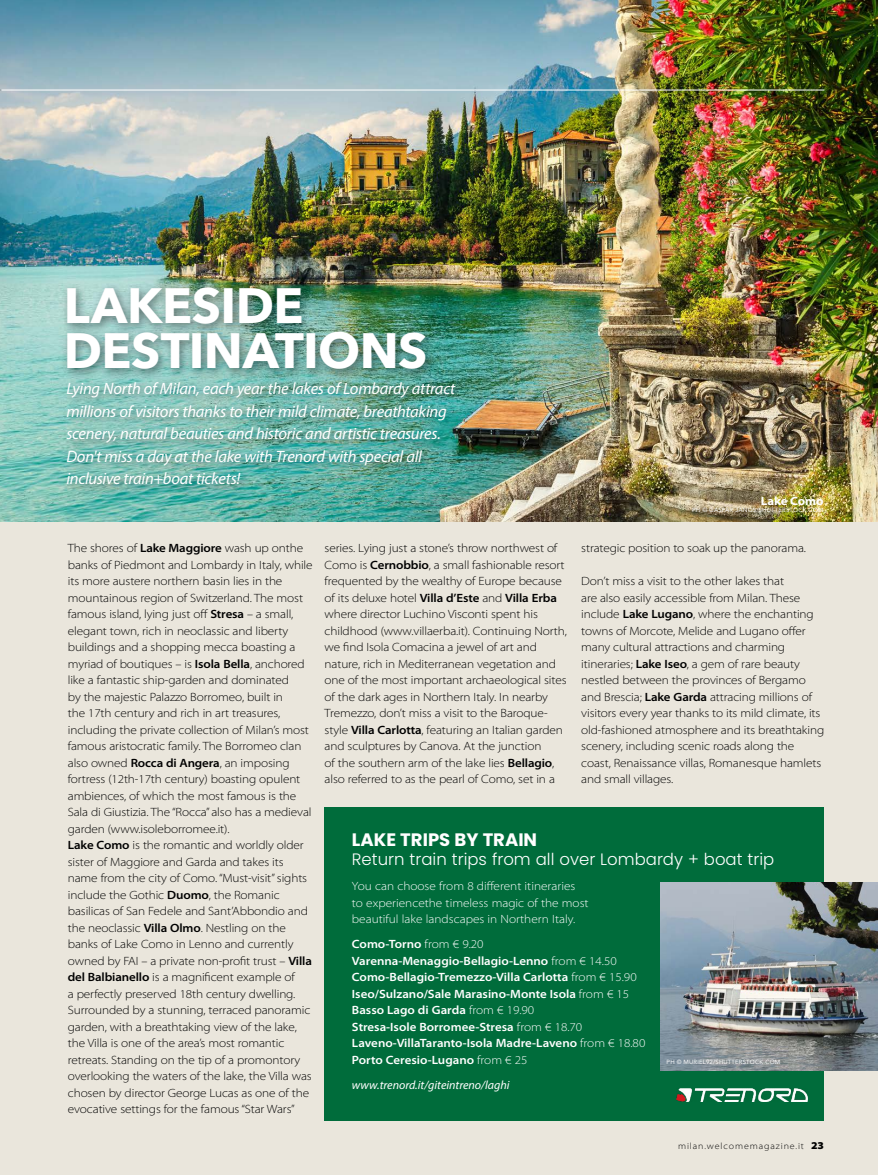
<style>
.page{position:relative;width:878px;height:1175px;background:#fff}
.page>*{position:absolute;margin:0;border:0;box-sizing:border-box;transform-origin:0 0}
.t1{font:700 49.5px/45px "Avenir Next";letter-spacing:-.01em;color:#fff}
.t2{font:700 18px "Poppins";color:#fff}
.t3{font:italic 16.5px/22.5px "Myriad Pro";letter-spacing:-.015em;color:#fff}
.t4{font:300 16.5px "Poppins";color:#fff}
.t5{font:300 semi-expanded 12px/16.5px "Myriad Pro";letter-spacing:-.01em;color:#000}
.t6{font:600 semi-expanded 12px/16.5px "Myriad Pro";color:#fff}
.t7{font:300 semi-expanded 12px/16.5px "Myriad Pro";color:#fff}
.t8{font:italic 12px "Myriad Pro";color:#fff}
.t9{font:700 semi-expanded 12px "Myriad Pro";letter-spacing:-.01em;color:#fff}
.t10{font:300 semi-expanded 9px "Myriad Pro";letter-spacing:.1em;color:#000}
.t11{font:6px "Avenir LT Std";letter-spacing:.03em;color:#fff}
.s1{font-weight:600}
.s2{font-weight:300}
.s3{font-weight:900;font-size:10.5px}
</style>
<div class="page">
<div style="left:0;top:0;width:878px;height:1174px;background:#eae6dc"></div>
<img style="left:0;top:0;width:878px;height:521px">
<hr style="left:2px;top:90px;width:822px;height:1px;background:#fff">
<div style="left:61px;top:377px;width:405px;height:119px;background:#000;opacity:.45"></div>
<div style="left:61px;top:282px;width:376px;height:99px;background:#000;opacity:.45"></div>
<div style="left:324px;top:807px;width:499px;height:314px;background:#006c3b"></div>
<img style="left:676px;top:1089px;width:131px;height:12px">
<img style="left:660px;top:883px;width:218px;height:187px">
<h1 class="t1" style="left:64px;top:283px;width:365px">LAKESIDE<br>DESTINATIONS</h1>
<p class="t3" style="left:66px;top:377px;width:390px">Lying North of Milan, each year the lakes of Lombardy attract millions of visitors thanks to their mild climate, breathtaking scenery, natural beauties and historic and artistic treasures.<br>Don't miss a day at the lake with Trenord with special all inclusive train+boat tickets!</p>
<p class="t9" style="left:761px;top:494px;width:64px">Lake Como</p>
<p class="t11" style="left:692px;top:506px;width:133px">PH © GASPAR JANOS/SHUTTERSTOCK.COM</p>
<p class="t5" style="left:68px;top:540px;width:246px">The shores of <span class="s1">Lake Maggiore</span> wash up onthe banks of Piedmont and Lombardy in Italy, while its more austere northern basin lies in the mountainous region of Switzerland. The most famous island, lying just off <span class="s1">Stresa</span> – a small, elegant town, rich in neoclassic and liberty buildings and a shopping mecca boasting a myriad of boutiques – is <span class="s1">Isola Bella</span>, anchored like a fantastic ship-garden and dominated<br>by the majestic Palazzo Borromeo, built in<br>the 17th century and rich in art treasures, including the private collection of Milan’s most famous aristocratic family. The Borromeo clan also owned <span class="s1">Rocca di Angera</span>, an imposing fortress (12th-17th century) boasting opulent ambiences, of which the most famous is the Sala di Giustizia. The “Rocca” also has a medieval garden (www.isoleborromee.it).<br><span class="s1">Lake Como</span> is the romantic and worldly older sister of Maggiore and Garda and takes its name from the city of Como. “Must-visit” sights include the Gothic <span class="s1">Duomo</span>, the Romanic basilicas of San Fedele and Sant’Abbondio and the neoclassic <span class="s1">Villa Olmo</span>. Nestling on the banks of Lake Como in Lenno and currently owned by FAI – a private non-profit trust – <span class="s1">Villa del Balbianello</span> is a magnificent example of<br>a perfectly preserved 18th century dwelling.<br>Surrounded by a stunning, terraced panoramic garden, with a breathtaking view of the lake, the Villa is one of the area’s most romantic retreats. Standing on the tip of a promontory overlooking the waters of the lake, the Villa was chosen by director George Lucas as one of the evocative settings for the famous “Star Wars”</p>
<p class="t5" style="left:324px;top:540px;width:244px">series. Lying just a stone’s throw northwest of Como is <span class="s1">Cernobbio</span>, a small fashionable resort frequented by the wealthy of Europe because of its deluxe hotel <span class="s1">Villa d’Este</span> and <span class="s1">Villa Erba </span>where director Luchino Visconti spent his childhood (www.villaerba.it). Continuing North, we find Isola Comacina a jewel of art and nature, rich in Mediterranean vegetation and one of the most important archaeological sites of the dark ages in Northern Italy. In nearby Tremezzo, don’t miss a visit to the Baroque&shy;style <span class="s1">Villa Carlotta</span>, featuring an Italian garden and sculptures by Canova. At the junction<br>of the southern arm of the lake lies <span class="s1">Bellagio</span>, also referred to as the pearl of Como, set in a</p>
<p class="t5" style="left:581px;top:540px;width:226px">strategic position to soak up the panorama.</p>
<p class="t5" style="left:581px;top:573px;width:245px">Don’t miss a visit to the other lakes that<br>are also easily accessible from Milan. These include <span class="s1">Lake Lugano</span>, where the enchanting towns of Morcote, Melide and Lugano offer many cultural attractions and charming itineraries; <span class="s1">Lake Iseo</span>, a gem of rare beauty nestled between the provinces of Bergamo and Brescia; <span class="s1">Lake Garda</span> attracing millions of visitors every year thanks to its mild climate, its old-fashioned atmosphere and its breathtaking scenery, including scenic roads along the coast, Renaissance villas, Romanesque hamlets and small villages.</p>
<h2 class="t2" style="left:352px;top:829px;width:187px">LAKE TRIPS BY TRAIN</h2>
<h3 class="t4" style="left:352px;top:850px;width:424px">Return train trips from all over Lombardy + boat trip</h3>
<p class="t7" style="left:352px;top:878px;width:238px">You can choose from 8 different itineraries to experiencethe timeless magic of the most beautiful lake landscapes in Northern Italy.</p>
<p class="t6" style="left:352px;top:936px;width:295px">Como-Torno <span class="s2">from € 9.20<br></span>Varenna-Menaggio-Bellagio-Lenno <span class="s2">from € 14.50<br></span>Como-Bellagio-Tremezzo-Villa Carlotta <span class="s2">from € 15.90<br></span>Iseo/Sulzano/Sale Marasino-Monte Isola <span class="s2">from € 15<br></span>Basso Lago di Garda <span class="s2">from € 19.90<br></span>Stresa-Isole Borromee-Stresa <span class="s2">from € 18.70<br></span>Laveno-VillaTaranto-Isola Madre-Laveno <span class="s2">from € 18.80<br></span>Porto Ceresio-Lugano <span class="s2">from € 25</span></p>
<p class="t8" style="left:352px;top:1077px;width:159px">www.trenord.it/giteintreno/laghi</p>
<p class="t11" style="left:666px;top:1058px;width:115px">PH © MURIEL92/SHUTTERSTOCK.COM</p>
<p class="t10" style="left:678px;top:1140px;width:147px">milan.welcomemagazine.it <span class="s3">23</span></p>
</div>
